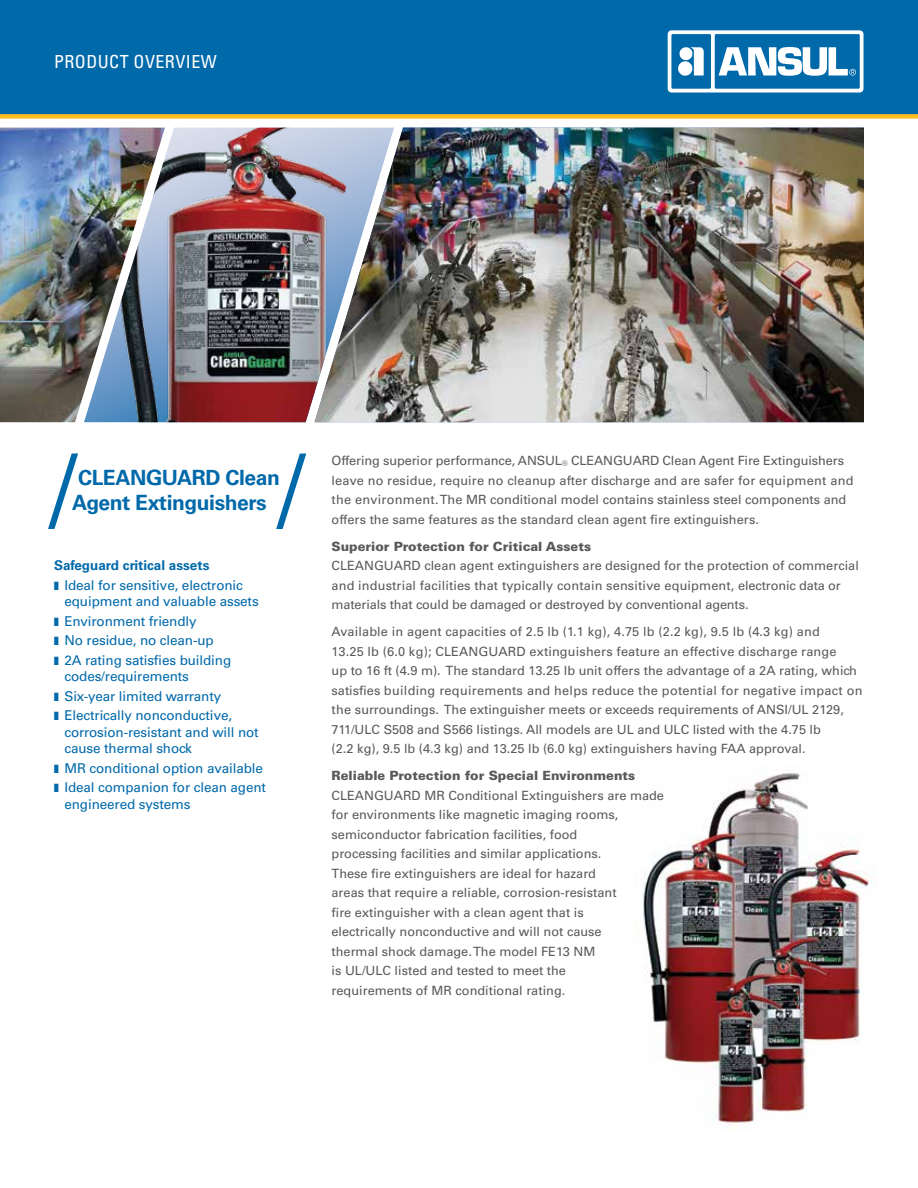
<style>
.page{position:relative;width:918px;height:1188px;background:#fff}
.page>*{position:absolute;margin:0;border:0;box-sizing:border-box;transform-origin:0 0}
.t1{font:700 21px/25.5px "Univers LT Std";letter-spacing:-.02em;color:#0069aa}
.t2{font:condensed 18px "Univers LT Std";letter-spacing:.025em;color:#fff}
.t3{font:13.5px/16.5px "Univers LT Std";letter-spacing:-.01em;color:#0069aa}
.t4{font:700 13.5px "Univers LT Std";color:#0069aa}
.t5{font:12.75px/19.5px "Univers LT Std";color:#58595b}
.t6{font:900 12.75px "Univers LT Std";color:#58595b}
.s1{font-size:7.5px}
</style>
<div class="page">
<img style="left:643px;top:773px;width:233px;height:356px">
<img style="left:394px;top:128px;width:470px;height:294px">
<img style="left:0;top:128px;width:84px;height:294px">
<img style="left:84px;top:128px;width:310px;height:294px">
<img style="left:102px;top:128px;width:274px;height:294px">
<div style="left:0;top:0;width:918px;height:114px;background:#0069aa"></div>
<svg style="left:668px;top:30px;width:196px;height:63px"></svg>
<div style="left:0;top:114px;width:918px;height:5px;background:#febe1f"></div>
<svg style="left:48px;top:453px;width:30px;height:76px"></svg>
<svg style="left:276px;top:454px;width:30px;height:75px"></svg>
<h2 class="t2" style="left:54px;top:50px;width:164px">PRODUCT OVERVIEW</h2>
<h1 class="t1" style="left:72px;top:465px;width:209px">CLEANGUARD Clean<br>Agent Extinguishers</h1>
<p class="t4" style="left:54px;top:557px;width:157px">Safeguard critical assets</p>
<p class="t3" style="left:64px;top:577px;width:196px;text-indent:-10px">■ Ideal for sensitive, electronic equipment and valuable assets</p>
<p class="t3" style="left:54px;top:613px;width:144px">■ Environment friendly</p>
<p class="t3" style="left:54px;top:632px;width:161px">■ No residue, no clean-up</p>
<p class="t3" style="left:64px;top:652px;width:168px;text-indent:-10px">■ 2A rating satisfies building codes/requirements</p>
<p class="t3" style="left:54px;top:688px;width:169px">■ Six-year limited warranty</p>
<p class="t3" style="left:64px;top:707px;width:196px;text-indent:-10px">■ Electrically nonconductive, corrosion-resistant and will not cause thermal shock</p>
<p class="t3" style="left:54px;top:760px;width:210px">■ MR conditional option available</p>
<p class="t3" style="left:64px;top:779px;width:203px;text-indent:-10px">■ Ideal companion for clean agent engineered systems</p>
<p class="t5" style="left:332px;top:451px;width:524px">Offering superior performance, ANSUL<span class="s1">®</span> CLEANGUARD Clean Agent Fire Extinguishers leave no residue, require no cleanup after discharge and are safer for equipment and the environment. The MR conditional model contains stainless steel components and offers the same features as the standard clean agent fire extinguishers.</p>
<p class="t6" style="left:332px;top:538px;width:261px">Superior Protection for Critical Assets</p>
<p class="t5" style="left:332px;top:556px;width:529px">CLEANGUARD clean agent extinguishers are designed for the protection of commercial and industrial facilities that typically contain sensitive equipment, electronic data or materials that could be damaged or destroyed by conventional agents.</p>
<p class="t5" style="left:332px;top:622px;width:533px">Available in agent capacities of 2.5 lb (1.1 kg), 4.75 lb (2.2 kg), 9.5 lb (4.3 kg) and<br>13.25 lb (6.0 kg); CLEANGUARD extinguishers feature an effective discharge range<br>up to 16 ft (4.9 m). The standard 13.25 lb unit offers the advantage of a 2A rating, which satisfies building requirements and helps reduce the potential for negative impact on the surroundings. The extinguisher meets or exceeds requirements of ANSI/UL 2129, 711/ULC S508 and S566 listings. All models are UL and ULC listed with the 4.75 lb<br>(2.2 kg), 9.5 lb (4.3 kg) and 13.25 lb (6.0 kg) extinguishers having FAA approval.</p>
<p class="t6" style="left:332px;top:768px;width:305px">Reliable Protection for Special Environments</p>
<p class="t5" style="left:332px;top:786px;width:334px">CLEANGUARD MR Conditional Extinguishers are made for environments like magnetic imaging rooms, semiconductor fabrication facilities, food<br>processing facilities and similar applications.<br>These fire extinguishers are ideal for hazard<br>areas that require a reliable, corrosion-resistant<br>fire extinguisher with a clean agent that is<br>electrically nonconductive and will not cause<br>thermal shock damage. The model FE13 NM<br>is UL/ULC listed and tested to meet the<br>requirements of MR conditional rating.</p>
</div>
